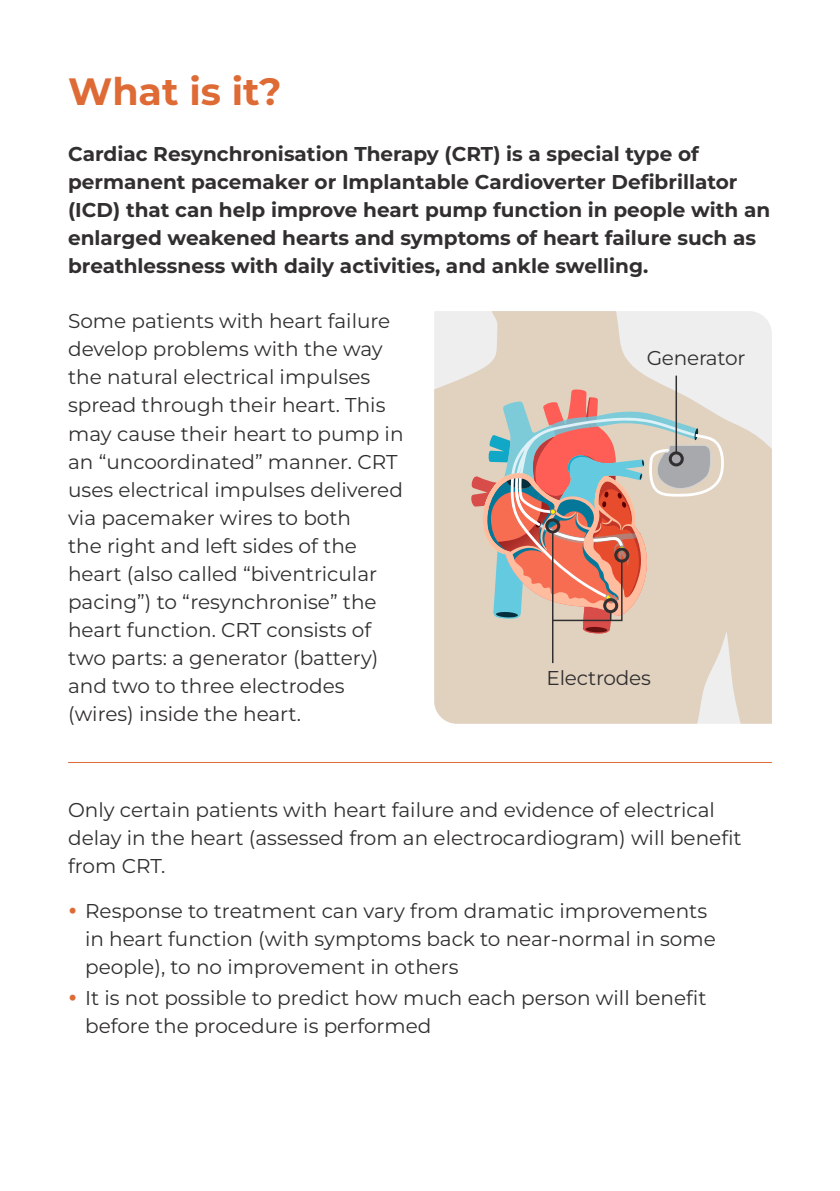
<style>
.page{position:relative;width:840px;height:1191px;background:#fff}
.page>*{position:absolute;margin:0;border:0;box-sizing:border-box;transform-origin:0 0}
.H2_-_Orange{font:700 38px "Montserrat";color:#de6b35}
.Body_Copy{font:20px/28px "Montserrat";color:#312f30}
.Body_Copy-2{font:700 20px/28px "Montserrat";color:#312f30}
</style>
<div class="page">
<svg style="left:434px;top:311px;width:337px;height:412px;background:#e4d8cb"></svg>
<hr style="left:675px;top:375px;width:1px;height:78px;background:#312f30">
<svg style="left:471px;top:389px;width:252px;height:245px;background:#ceafa3"></svg>
<div style="left:603px;top:598px;width:15px;height:15px;border:3px solid #312f30;border-radius:50%"></div>
<hr style="left:551px;top:532px;width:2px;height:131px;background:#312f30">
<div style="left:545px;top:518px;width:15px;height:15px;border:3px solid #312f30;border-radius:50%"></div>
<hr style="left:68px;top:762px;width:703px;height:1px;background:#de6b35">
<p class="H2_-_Orange" style="left:68px;top:66px;width:215px">What is it?</p>
<p class="Body_Copy-2" style="left:68px;top:140px;width:703px">Cardiac Resynchronisation Therapy (CRT) is a special type of permanent pacemaker or Implantable Cardioverter Defibrillator (ICD) that can help improve heart pump function in people with an enlarged weakened hearts and symptoms of heart failure such as breathlessness with daily activities, and ankle swelling.</p>
<p class="Body_Copy" style="left:68px;top:307px;width:337px">Some patients with heart failure develop problems with the way the natural electrical impulses spread through their heart. This may cause their heart to pump in an “uncoordinated” manner. CRT uses electrical impulses delivered via pacemaker wires to both<br>the right and left sides of the heart (also called “biventricular pacing”) to “resynchronise” the heart function. CRT consists of two parts: a generator (battery) and two to three electrodes (wires) inside the heart.</p>
<p class="Body_Copy" style="left:646px;top:343px;width:100px">Generator</p>
<p class="Body_Copy" style="left:546px;top:664px;width:106px">Electrodes</p>
<p class="Body_Copy" style="left:68px;top:795px;width:674px">Only certain patients with heart failure and evidence of electrical delay in the heart (assessed from an electrocardiogram) will benefit from CRT.</p>
<p class="Body_Copy" style="left:85px;top:896px;width:631px">Response to treatment can vary from dramatic improvements in heart function (with symptoms back to near-normal in some people), to no improvement in others</p>
<p class="Body_Copy" style="left:85px;top:983px;width:622px">It is not possible to predict how much each person will benefit before the procedure is performed</p>
</div>
